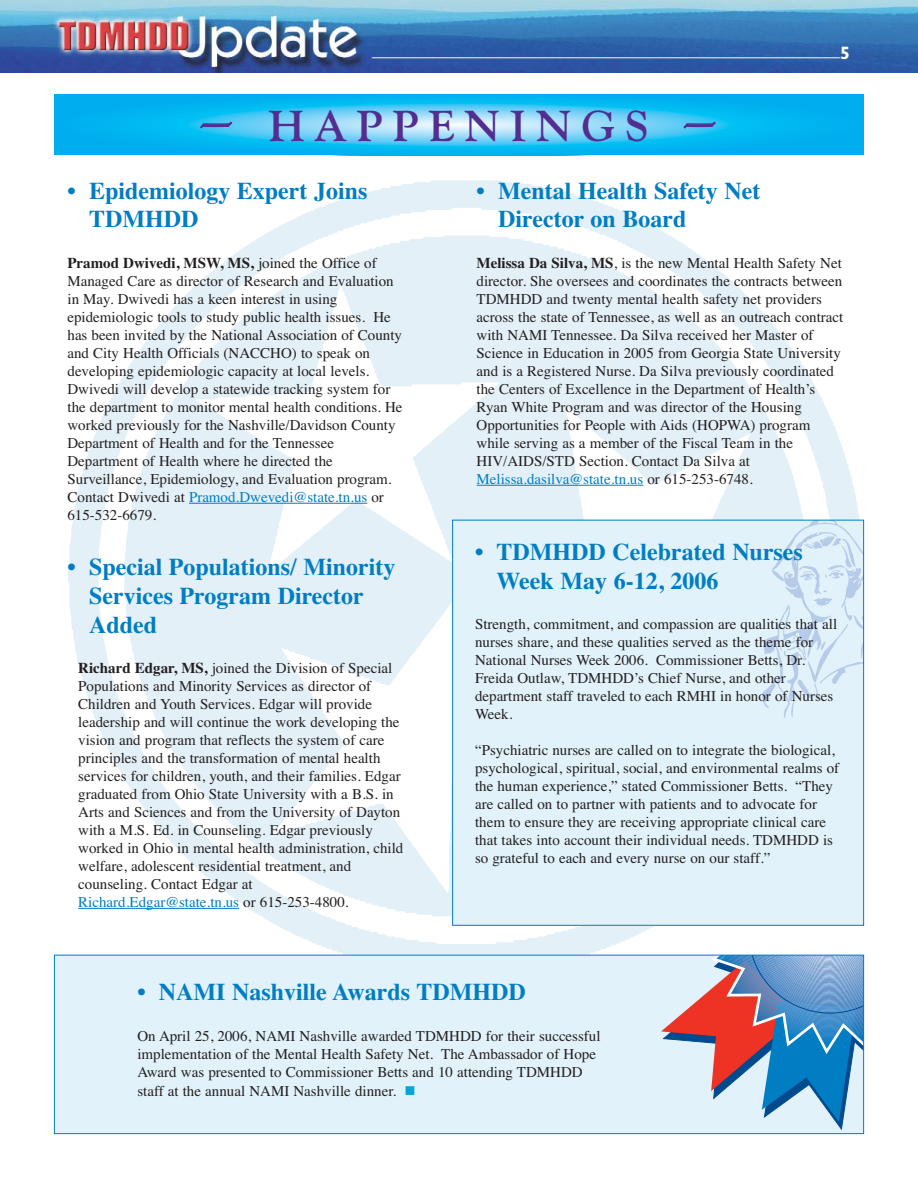
<style>
.page{position:relative;width:918px;height:1188px;background:#fff}
.page>*{position:absolute;margin:0;border:0;box-sizing:border-box;transform-origin:0 0}
.t1{font:700 43.05px "Goudy";letter-spacing:.22em;color:#522e91}
.t2{font:700 24px/28.8px "Times";color:#007dc3}
.t3{font:700 18px "Gill Sans";color:#fff}
.t4{font:15px/18px "Times";color:#231f20}
.s1{font-weight:700}
.s2{color:#007dc3}
</style>
<div class="page">
<img style="left:0;top:0;width:918px;height:73px">
<img style="left:69px;top:180px;width:795px;height:775px">
<div style="left:60px;top:94px;width:798px;height:61px;background:#00b0f0"></div>
<div style="left:144px;top:100px;width:630px;height:50px;background:#00bbf2;border-radius:50%"></div>
<div style="left:170px;top:102px;width:578px;height:46px;background:#00bff3;border-radius:50%"></div>
<svg style="left:185px;top:103px;width:548px;height:43px"></svg>
<div style="left:195px;top:104px;width:528px;height:42px;background:#23c4f4;border-radius:50%"></div>
<div style="left:198px;top:104px;width:522px;height:41px;background:linear-gradient(to bottom,#2ec5f4,#34c5f4);border-radius:50%"></div>
<div style="left:209px;top:105px;width:500px;height:40px;background:#3dc7f4;border-radius:50%"></div>
<div style="left:212px;top:105px;width:494px;height:39px;background:#42c7f4;border-radius:50%"></div>
<div style="left:220px;top:106px;width:478px;height:38px;background:#4cc9f5;border-radius:50%"></div>
<div style="left:234px;top:107px;width:450px;height:36px;background:#5bcbf5;border-radius:50%"></div>
<div style="left:245px;top:108px;width:428px;height:34px;background:#66cef6;border-radius:50%"></div>
<div style="left:260px;top:109px;width:398px;height:32px;background:#71d0f6;border-radius:50%"></div>
<div style="left:271px;top:110px;width:376px;height:30px;background:#7ad2f7;border-radius:50%"></div>
<div style="left:285px;top:111px;width:348px;height:28px;background:#85d5f7;border-radius:50%"></div>
<div style="left:296px;top:112px;width:326px;height:26px;background:#8ed8f8;border-radius:50%"></div>
<div style="left:309px;top:113px;width:300px;height:24px;background:#97daf8;border-radius:50%"></div>
<div style="left:321px;top:114px;width:276px;height:22px;background:#a0ddf9;border-radius:50%"></div>
<div style="left:336px;top:115px;width:246px;height:20px;background:#aae1fa;border-radius:50%"></div>
<div style="left:348px;top:116px;width:222px;height:18px;background:#b3e3fa;border-radius:50%"></div>
<div style="left:361px;top:117px;width:196px;height:16px;background:#bce6fb;border-radius:50%"></div>
<div style="left:374px;top:118px;width:170px;height:14px;background:#c5e9fb;border-radius:50%"></div>
<div style="left:380px;top:119px;width:158px;height:12px;background:#c9ebfc;border-radius:50%"></div>
<div style="left:386px;top:119px;width:146px;height:12px;background:#cdecfc;border-radius:50%"></div>
<div style="left:388px;top:119px;width:142px;height:11px;background:#ceedfc;border-radius:50%"></div>
<div style="left:394px;top:120px;width:130px;height:10px;background:#d2eefc;border-radius:50%"></div>
<div style="left:400px;top:120px;width:118px;height:9px;background:#d6f0fc;border-radius:50%"></div>
<div style="left:405px;top:121px;width:108px;height:8px;background:#daf1fd;border-radius:50%"></div>
<div style="left:412px;top:121px;width:94px;height:8px;background:#def2fd;border-radius:50%"></div>
<div style="left:418px;top:122px;width:82px;height:6px;background:#e2f4fd;border-radius:50%"></div>
<div style="left:424px;top:122px;width:70px;height:6px;background:#e6f6fd;border-radius:50%"></div>
<div style="left:426px;top:122px;width:66px;height:5px;background:#e7f6fd;border-radius:50%"></div>
<hr style="left:432px;top:123px;width:54px;height:4px;background:#ebf7fe;border-radius:50%">
<hr style="left:438px;top:123px;width:42px;height:4px;background:#eff9fe;border-radius:50%">
<hr style="left:443px;top:124px;width:32px;height:2px;background:#f3fafe;border-radius:50%">
<hr style="left:189px;top:503px;width:178px;height:1px;background:#007dc3">
<hr style="left:78px;top:908px;width:161px;height:1px;background:#007dc3">
<hr style="left:477px;top:485px;width:166px;height:1px;background:#007dc3">
<div style="left:453px;top:520px;width:411px;height:405px;background:#e1f2fa"></div>
<img style="left:763px;top:522px;width:99px;height:196px">
<div style="left:54px;top:955px;width:810px;height:179px;background:#e1f2fa"></div>
<svg style="left:661px;top:957px;width:201px;height:174px"></svg>
<div style="left:54px;top:955px;width:810px;height:179px;border:1px solid #007dc3"></div>
<p class="t3" style="left:372px;top:44px;width:479px">____________________________________________________5</p>
<h1 class="t1" style="left:198px;top:109px;width:521px"><sup>—</sup> HAPPENINGS <sup>—</sup></h1>
<h2 class="t2" style="left:89px;top:178px;width:280px;text-indent:-22px">• Epidemiology Expert Joins<br>TDMHDD</h2>
<p class="t4" style="left:68px;top:255px;width:337px"><span class="s1">Pramod Dwivedi, MSW, MS,</span> joined the Office of Managed Care as director of Research and Evaluation in May. Dwivedi has a keen interest in using epidemiologic tools to study public health issues. He has been invited by the National Association of County and City Health Officials (NACCHO) to speak on developing epidemiologic capacity at local levels.<br>Dwivedi will develop a statewide tracking system for the department to monitor mental health conditions. He worked previously for the Nashville/Davidson County Department of Health and for the Tennessee Department of Health where he directed the Surveillance, Epidemiology, and Evaluation program.<br>Contact Dwivedi at <span class="s2">Pramod.Dwevedi@state.tn.us</span> or 615-532-6679.</p>
<h2 class="t2" style="left:89px;top:555px;width:308px;text-indent:-22px">• Special Populations/ Minority<br>Services Program Director<br>Added</h2>
<p class="t4" style="left:78px;top:661px;width:327px"><span class="s1">Richard Edgar, MS,</span> joined the Division of Special Populations and Minority Services as director of Children and Youth Services. Edgar will provide leadership and will continue the work developing the vision and program that reflects the system of care principles and the transformation of mental health services for children, youth, and their families. Edgar graduated from Ohio State University with a B.S. in Arts and Sciences and from the University of Dayton with a M.S. Ed. in Counseling. Edgar previously worked in Ohio in mental health administration, child welfare, adolescent residential treatment, and counseling. Contact Edgar at <span class="s2">Richard.Edgar@state.tn.us</span> or 615-253-4800.</p>
<h2 class="t2" style="left:498px;top:178px;width:264px;text-indent:-22px">• Mental Health Safety Net<br>Director on Board</h2>
<p class="t4" style="left:477px;top:255px;width:368px"><span class="s1">Melissa Da Silva, MS</span>, is the new Mental Health Safety Net director. She oversees and coordinates the contracts between TDMHDD and twenty mental health safety net providers across the state of Tennessee, as well as an outreach contract with NAMI Tennessee. Da Silva received her Master of Science in Education in 2005 from Georgia State University and is a Registered Nurse. Da Silva previously coordinated the Centers of Excellence in the Department of Health’s Ryan White Program and was director of the Housing Opportunities for People with Aids (HOPWA) program while serving as a member of the Fiscal Team in the HIV/AIDS/STD Section. Contact Da Silva at <span class="s2">Melissa.dasilva@state.tn.us</span> or 615-253-6748.</p>
<h2 class="t2" style="left:497px;top:539px;width:308px;text-indent:-22px">• TDMHDD Celebrated Nurses<br>Week May 6-12, 2006</h2>
<p class="t4" style="left:475px;top:617px;width:364px">Strength, commitment, and compassion are qualities that all nurses share, and these qualities served as the theme for National Nurses Week 2006. Commissioner Betts, Dr.<br>Freida Outlaw, TDMHDD’s Chief Nurse, and other department staff traveled to each RMHI in honor of Nurses Week.</p>
<p class="t4" style="left:475px;top:743px;width:366px">“Psychiatric nurses are called on to integrate the biological, psychological, spiritual, social, and environmental realms of the human experience,” stated Commissioner Betts. “They are called on to partner with patients and to advocate for them to ensure they are receiving appropriate clinical care that takes into account their individual needs. TDMHDD is so grateful to each and every nurse on our staff.”</p>
<h2 class="t2" style="left:137px;top:980px;width:390px">• NAMI Nashville Awards TDMHDD</h2>
<p class="t4" style="left:137px;top:1028px;width:465px;line-height:18.5px">On April 25, 2006, NAMI Nashville awarded TDMHDD for their successful implementation of the Mental Health Safety Net. The Ambassador of Hope Award was presented to Commissioner Betts and 10 attending TDMHDD staff at the annual NAMI Nashville dinner.</p>
</div>
